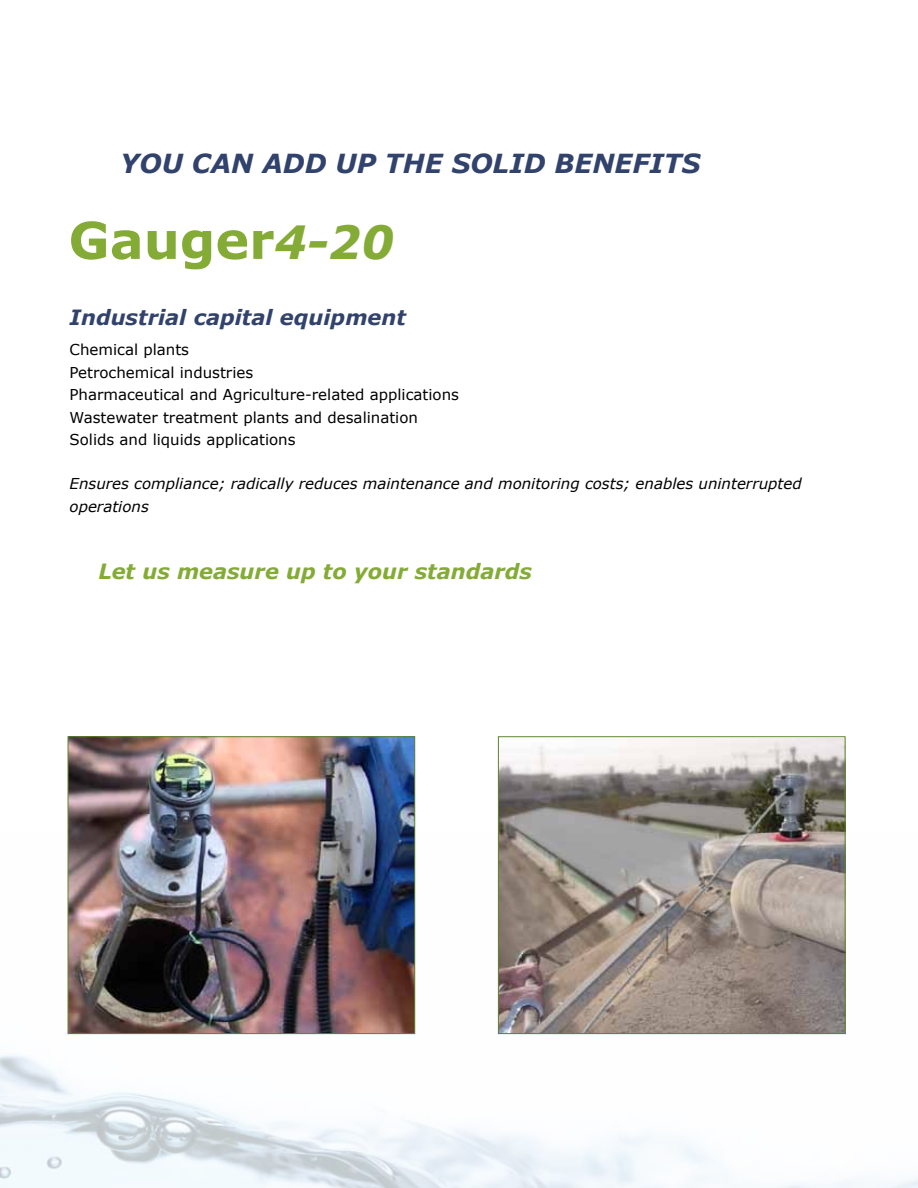
<style>
.page{position:relative;width:918px;height:1188px;background:#fff}
.page>*{position:absolute;margin:0;border:0;box-sizing:border-box;transform-origin:0 0}
.t1{font:700 50.85px "Verdana";color:#84ab36}
.t2{font:italic 700 45.75px "Verdana";color:#84ab36}
.t3{font:italic 700 26.25px "Verdana";color:#31426d}
.t4{font:italic 700 21px "Verdana";color:#84ab36}
.t5{font:italic 700 21px "Verdana";color:#31426d}
.t6{font:15px/22.5px "Verdana";color:#000}
.t7{font:italic 15px/22.5px "Verdana";color:#000}
</style>
<div class="page">
<img style="left:0;top:833px;width:918px;height:355px">
<img style="left:70px;top:738px;width:343px;height:294px">
<div style="left:68px;top:736px;width:347px;height:298px;border:1px solid #5c852e"></div>
<img style="left:500px;top:738px;width:344px;height:294px">
<div style="left:498px;top:736px;width:348px;height:298px;border:1px solid #5c852e"></div>
<h3 class="t3" style="left:120px;top:145px;width:582px">YOU CAN ADD UP THE SOLID BENEFITS</h3>
<h1 class="t1" style="left:69px;top:204px;width:207px">Gauger</h1>
<h2 class="t2" style="left:274px;top:210px;width:121px">4-20</h2>
<h3 class="t5" style="left:70px;top:303px;width:338px">Industrial capital equipment</h3>
<p class="t6" style="left:70px;top:338px;width:391px">Chemical plants<br>Petrochemical industries<br>Pharmaceutical and Agriculture-related applications Wastewater treatment plants and desalination Solids and liquids applications</p>
<p class="t7" style="left:70px;top:472px;width:734px">Ensures compliance; radically reduces maintenance and monitoring costs; enables uninterrupted operations</p>
<h3 class="t4" style="left:98px;top:557px;width:435px">Let us measure up to your standards</h3>
</div>
